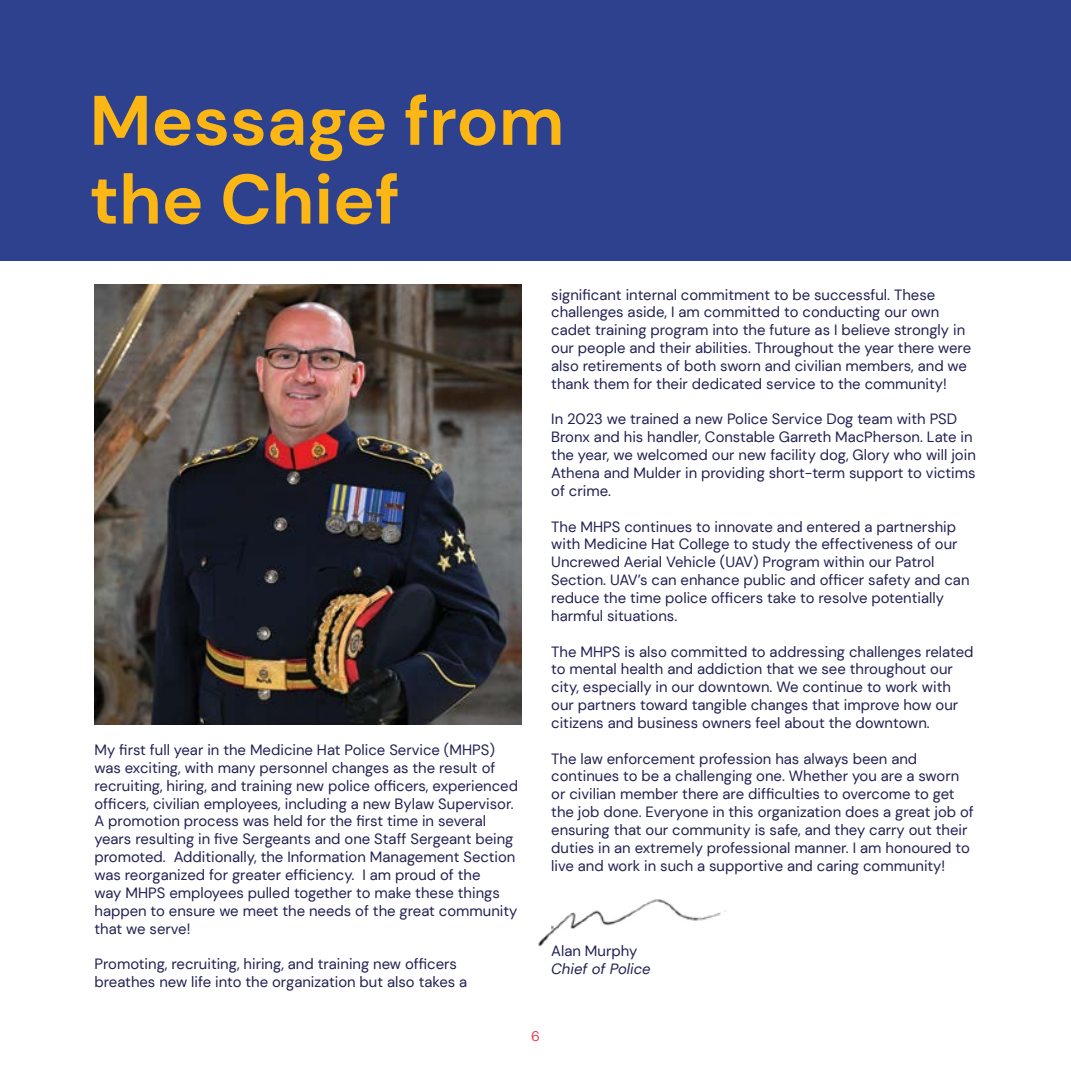
<style>
.page{position:relative;width:1071px;height:1071px;background:#fff}
.page>*{position:absolute;margin:0;border:0;box-sizing:border-box;transform-origin:0 0}
.t1{font:700 70px/78.8px "DM Sans";color:#fcb715}
.t2{font:14.88px/17.8px "DM Sans";color:#212153}
.t3{font:italic 14.88px "DM Sans";color:#212153}
.t4{font:14px "DM Sans";color:#df3f4d}
</style>
<div class="page">
<img style="left:538px;top:899px;width:188px;height:47px">
<div style="left:0;top:0;width:1071px;height:261px;background:#2d418f"></div>
<img style="left:94px;top:285px;width:427px;height:439px">
<h1 class="t1" style="left:90px;top:81px;width:476px">Message from the Chief</h1>
<p class="t2" style="left:94px;top:741px;width:425px">My first full year in the Medicine Hat Police Service (MHPS) was exciting, with many personnel changes as the result of recruiting, hiring, and training new police officers, experienced officers, civilian employees, including a new Bylaw Supervisor.<br>A promotion process was held for the first time in several years resulting in five Sergeants and one Staff Sergeant being promoted. Additionally, the Information Management Section was reorganized for greater efficiency. I am proud of the<br>way MHPS employees pulled together to make these things happen to ensure we meet the needs of the great community that we serve!</p>
<p class="t2" style="left:94px;top:955px;width:374px">Promoting, recruiting, hiring, and training new officers breathes new life into the organization but also takes a</p>
<p class="t2" style="left:551px;top:285px;width:421px">significant internal commitment to be successful. These challenges aside, I am committed to conducting our own cadet training program into the future as I believe strongly in our people and their abilities. Throughout the year there were also retirements of both sworn and civilian members, and we thank them for their dedicated service to the community!</p>
<p class="t2" style="left:551px;top:410px;width:426px">In 2023 we trained a new Police Service Dog team with PSD Bronx and his handler, Constable Garreth MacPherson. Late in the year, we welcomed our new facility dog, Glory who will join Athena and Mulder in providing short-term support to victims of crime.</p>
<p class="t2" style="left:551px;top:517px;width:420px">The MHPS continues to innovate and entered a partnership with Medicine Hat College to study the effectiveness of our Uncrewed Aerial Vehicle (UAV) Program within our Patrol Section. UAV’s can enhance public and officer safety and can reduce the time police officers take to resolve potentially harmful situations.</p>
<p class="t2" style="left:551px;top:642px;width:424px">The MHPS is also committed to addressing challenges related to mental health and addiction that we see throughout our city, especially in our downtown. We continue to work with our partners toward tangible changes that improve how our citizens and business owners feel about the downtown.</p>
<p class="t2" style="left:551px;top:749px;width:424px">The law enforcement profession has always been and continues to be a challenging one. Whether you are a sworn or civilian member there are difficulties to overcome to get the job done. Everyone in this organization does a great job of ensuring that our community is safe, and they carry out their duties in an extremely professional manner. I am honoured to live and work in such a supportive and caring community!</p>
<p class="t2" style="left:551px;top:942px;width:88px">Alan Murphy</p>
<p class="t3" style="left:551px;top:959px;width:101px">Chief of Police</p>
<p class="t4" style="left:531px;top:1028px;width:10px">6</p>
</div>
